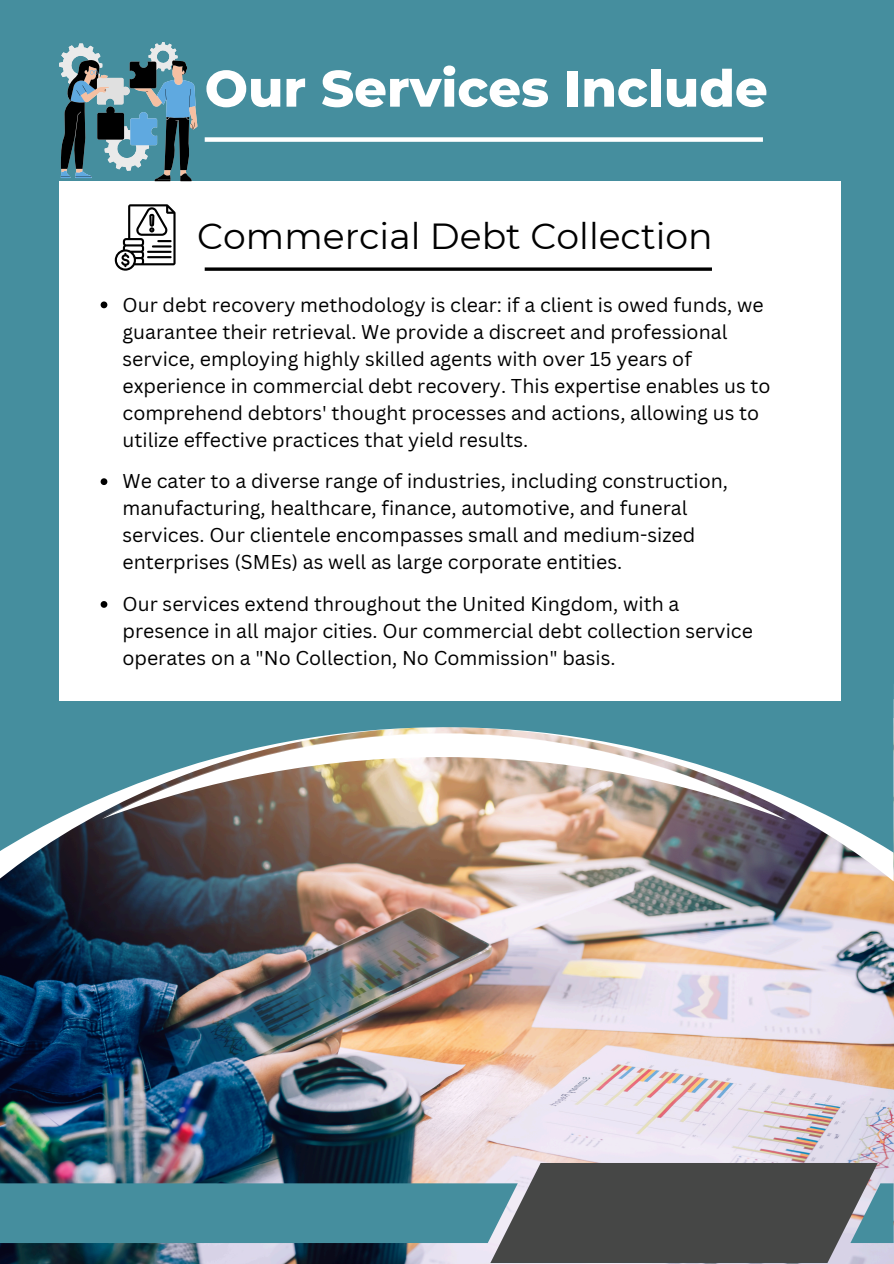
<style>
.page{position:relative;width:894px;height:1264px;background:#fff}
.page>*{position:absolute;margin:0;border:0;box-sizing:border-box;transform-origin:0 0}
.t1{font:800 51.15px "Montserrat";color:#fff}
.t2{font:36.15px "Montserrat";color:#000}
.t3{font:19.5px/27px "Canva Sans";color:#000}
</style>
<div class="page">
<div style="left:0;top:0;width:893px;height:1263px;background:#458e9e"></div>
<img style="left:0;top:884px;width:893px;height:379px">
<img style="left:0;top:868px;width:893px;height:16px">
<img style="left:0;top:855px;width:893px;height:13px">
<svg style="left:0;top:670px;width:893px;height:185px"></svg>
<img style="left:101px;top:732px;width:684px;height:87px">
<div style="left:59px;top:181px;width:781px;height:519px;background:#fff"></div>
<div style="left:205px;top:137px;width:557px;height:5px;background:#fff"></div>
<svg style="left:115px;top:204px;width:60px;height:67px"></svg>
<svg style="left:0;top:1162px;width:893px;height:100px"></svg>
<svg style="left:59px;top:42px;width:138px;height:139px"></svg>
<svg style="left:205px;top:267px;width:506px;height:4px;background:#272727"></svg>
<svg style="left:101px;top:301px;width:6px;height:7px"></svg>
<svg style="left:101px;top:478px;width:6px;height:7px"></svg>
<svg style="left:101px;top:601px;width:6px;height:7px"></svg>
<h1 class="t1" style="left:205px;top:57px;width:564px">Our Services Include</h1>
<h2 class="t2" style="left:197px;top:213px;width:517px">Commercial Debt Collection</h2>
<p class="t3" style="left:122px;top:290px;width:649px">Our debt recovery methodology is clear: if a client is owed funds, we guarantee their retrieval. We provide a discreet and professional service, employing highly skilled agents with over 15 years of experience in commercial debt recovery. This expertise enables us to comprehend debtors' thought processes and actions, allowing us to utilize effective practices that yield results.</p>
<p class="t3" style="left:122px;top:467px;width:607px">We cater to a diverse range of industries, including construction, manufacturing, healthcare, finance, automotive, and funeral services. Our clientele encompasses small and medium-sized enterprises (SMEs) as well as large corporate entities.</p>
<p class="t3" style="left:122px;top:590px;width:631px">Our services extend throughout the United Kingdom, with a presence in all major cities. Our commercial debt collection service operates on a "No Collection, No Commission" basis.</p>
</div>
